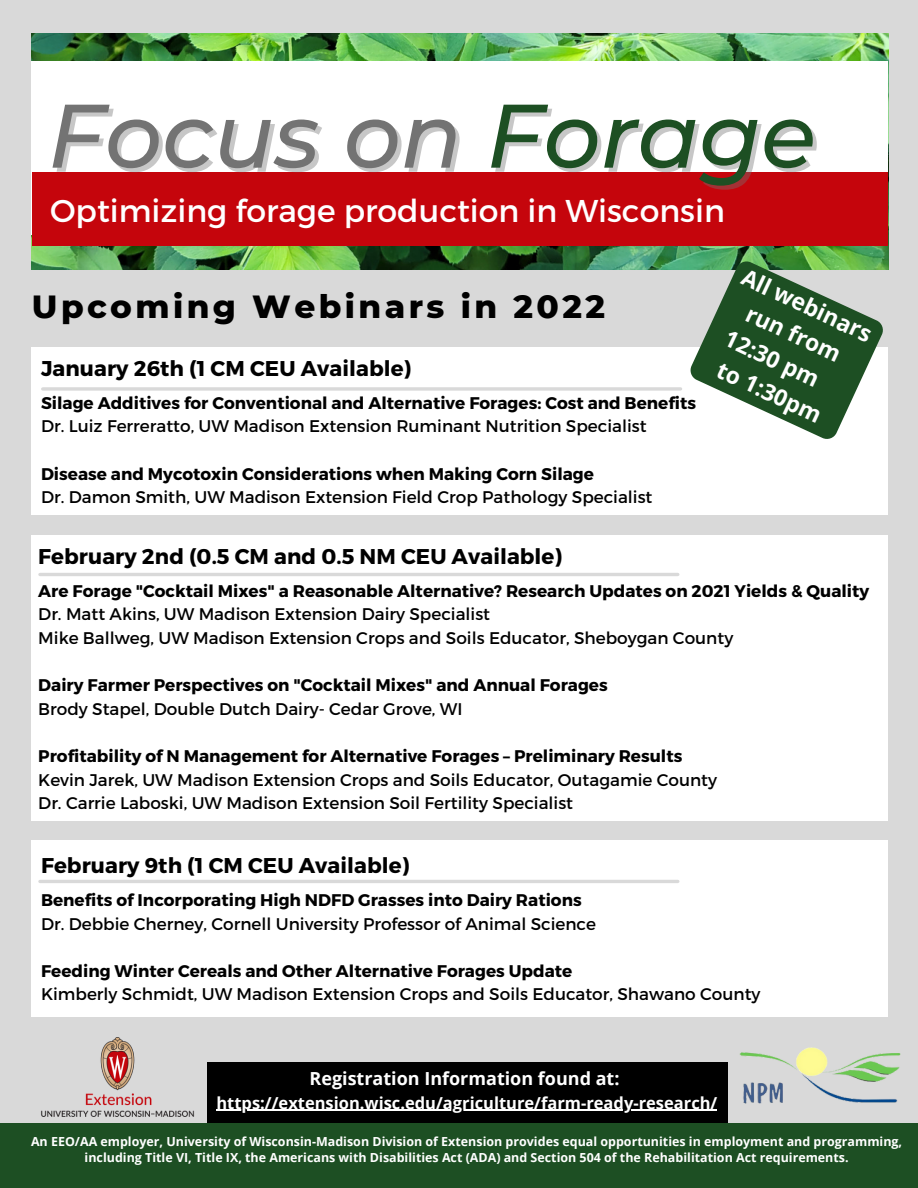
<style>
.page{position:relative;width:918px;height:1188px;background:#d9d9d9}
.page>*{position:absolute;margin:0;border:0;box-sizing:border-box;transform-origin:0 0}
.t1{font:italic 500 90px "Montserrat";color:#737373}
.t2{font:800 32.7px "Montserrat";letter-spacing:.105em;color:#000}
.t3{font:31.5px "Montserrat";color:#fff}
.t4{font:700 22.8px "Open Sans";color:#fff}
.t5{font:700 21.3px "Montserrat";letter-spacing:.005em;color:#000}
.t6{font:700 18px "Open Sans";color:#fff}
.t7{font:16.8px "Montserrat";color:#000}
.t8{font:700 16.8px "Montserrat";color:#000}
.t9{font:700 16.5px "Open Sans";color:#fff}
.t10{font:700 12.45px/16.6px "Open Sans";color:#fff;text-align:center}
.s1{color:#1d4f23}
</style>
<div class="page">
<div style="left:32px;top:347px;width:856px;height:168px;background:#fff"></div>
<hr style="left:43px;top:387px;width:638px;height:4px;background:#d9d9d9">
<div style="left:207px;top:1062px;width:521px;height:79px;background:#000"></div>
<div style="left:0;top:1124px;width:918px;height:64px;background:#1d4f23"></div>
<img style="left:32px;top:34px;width:856px;height:236px">
<div style="left:32px;top:61px;width:856px;height:173px;background:#fff"></div>
<div style="left:32px;top:172px;width:856px;height:73px;background:#c5050c"></div>
<div style="left:32px;top:536px;width:856px;height:285px;background:#fff"></div>
<div style="left:32px;top:840px;width:856px;height:177px;background:#fff"></div>
<hr style="left:40px;top:573px;width:638px;height:3px;background:#d9d9d9">
<hr style="left:40px;top:880px;width:638px;height:3px;background:#d9d9d9">
<img style="left:41px;top:1038px;width:154px;height:78px">
<svg style="left:687px;top:258px;width:199px;height:181px"></svg>
<img style="left:739px;top:1047px;width:162px;height:57px">
<hr style="left:216px;top:1110px;width:501px;height:1px;background:#fff">
<p class="t1" style="left:48px;top:81px;width:770px">Focus on <span class="s1">Forage</span></p>
<p class="t3" style="left:50px;top:190px;width:676px">Optimizing forage production in Wisconsin</p>
<p class="t2" style="left:32px;top:286px;width:575px">Upcoming Webinars in 2022</p>
<p class="t5" style="left:41px;top:355px;width:372px">January 26th (1 CM CEU Available)</p>
<p class="t8" style="left:41px;top:392px;width:657px">Silage Additives for Conventional and Alternative Forages: Cost and Benefits</p>
<p class="t7" style="left:41px;top:416px;width:607px">Dr. Luiz Ferreratto, UW Madison Extension Ruminant Nutrition Specialist</p>
<p class="t8" style="left:41px;top:463px;width:554px">Disease and Mycotoxin Considerations when Making Corn Silage</p>
<p class="t7" style="left:41px;top:486px;width:613px">Dr. Damon Smith, UW Madison Extension Field Crop Pathology Specialist</p>
<p class="t4" style="left:750px;top:261px;width:142px;rotate:25deg">All webinars</p>
<p class="t4" style="left:754px;top:298px;width:104px;rotate:25deg">run from</p>
<p class="t4" style="left:733px;top:322px;width:103px;rotate:25deg">12:30 pm</p>
<p class="t4" style="left:725px;top:354px;width:114px;rotate:25deg">to 1:30pm</p>
<p class="t5" style="left:38px;top:543px;width:525px">February 2nd (0.5 CM and 0.5 NM CEU Available)</p>
<p class="t8" style="left:38px;top:580px;width:833px">Are Forage "Cocktail Mixes" a Reasonable Alternative? Research Updates on 2021 Yields &amp; Quality</p>
<p class="t7" style="left:38px;top:603px;width:453px">Dr. Matt Akins, UW Madison Extension Dairy Specialist</p>
<p class="t7" style="left:38px;top:627px;width:697px">Mike Ballweg, UW Madison Extension Crops and Soils Educator, Sheboygan County</p>
<p class="t8" style="left:38px;top:674px;width:571px">Dairy Farmer Perspectives on "Cocktail Mixes" and Annual Forages</p>
<p class="t7" style="left:38px;top:698px;width:426px">Brody Stapel, Double Dutch Dairy- Cedar Grove, WI</p>
<p class="t8" style="left:38px;top:745px;width:646px">Profitability of N Management for Alternative Forages – Preliminary Results</p>
<p class="t7" style="left:38px;top:769px;width:680px">Kevin Jarek, UW Madison Extension Crops and Soils Educator, Outagamie County</p>
<p class="t7" style="left:38px;top:792px;width:536px">Dr. Carrie Laboski, UW Madison Extension Soil Fertility Specialist</p>
<p class="t5" style="left:41px;top:852px;width:370px">February 9th (1 CM CEU Available)</p>
<p class="t8" style="left:41px;top:889px;width:542px">Benefits of Incorporating High NDFD Grasses into Dairy Rations</p>
<p class="t7" style="left:41px;top:913px;width:557px">Dr. Debbie Cherney, Cornell University Professor of Animal Science</p>
<p class="t8" style="left:41px;top:960px;width:533px">Feeding Winter Cereals and Other Alternative Forages Update</p>
<p class="t7" style="left:41px;top:984px;width:721px">Kimberly Schmidt, UW Madison Extension Crops and Soils Educator, Shawano County</p>
<p class="t6" style="left:310px;top:1066px;width:312px">Registration Information found at:</p>
<p class="t9" style="left:216px;top:1091px;width:502px">https://extension.wisc.edu/agriculture/farm-ready-research/</p>
<p class="t10" style="left:31px;top:1132px;width:873px">An EEO/AA employer, University of Wisconsin-Madison Division of Extension provides equal opportunities in employment and programming, including Title VI, Title IX, the Americans with Disabilities Act (ADA) and Section 504 of the Rehabilitation Act requirements.</p>
</div>
